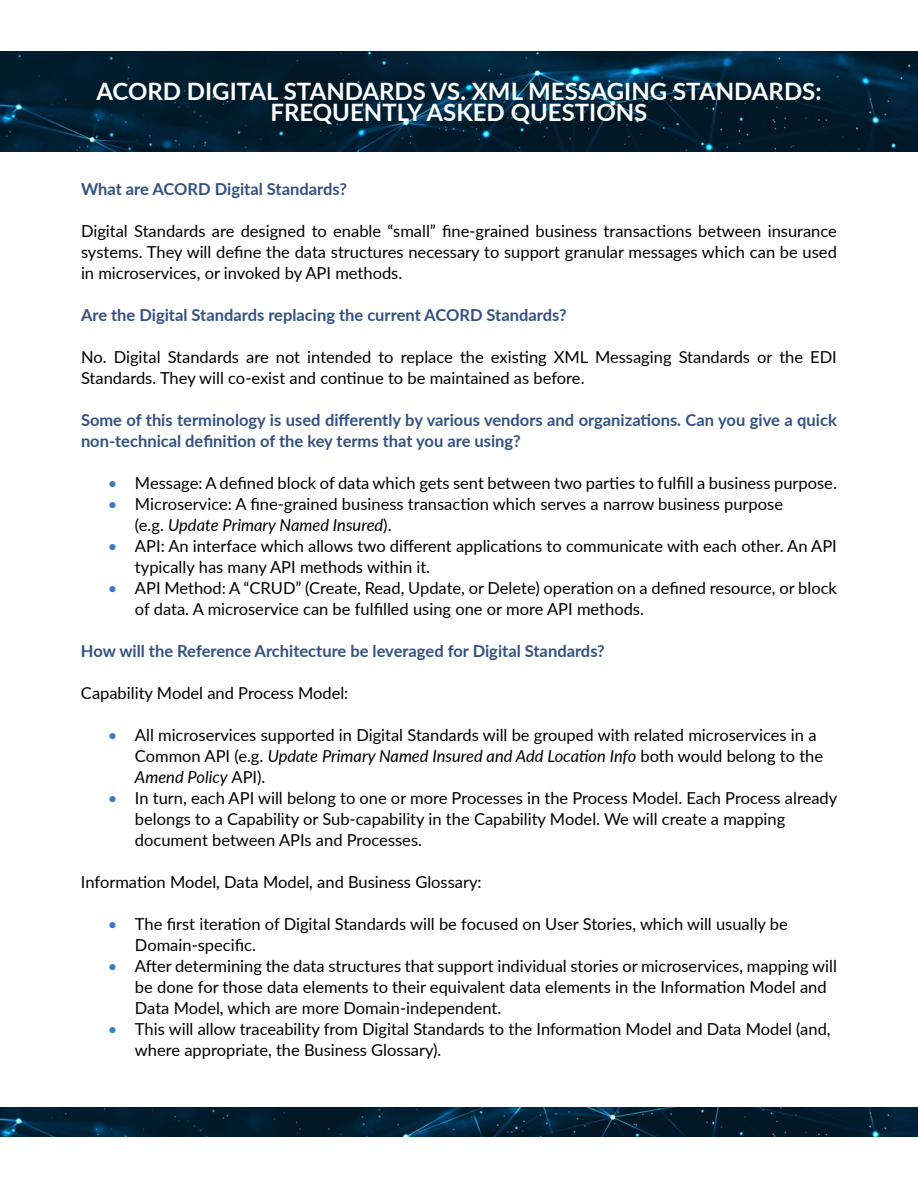
<style>
.page{position:relative;width:918px;height:1188px;background:#fff}
.page>*{position:absolute;margin:0;border:0;box-sizing:border-box;transform-origin:0 0}
.t1{font:700 24px/21px "Lato";color:#fff;text-align:center}
.t2{font:16.5px/21px "Lato";color:#000}
.t3{font:700 16.5px/21px "Lato";color:#335182}
.s1{color:#3b7bbf}
.s2{font-style:italic}
</style>
<div class="page">
<img style="left:0;top:51px;width:918px;height:100px">
<img style="left:0;top:1107px;width:918px;height:30px">
<h1 class="t1" style="left:96px;top:80px;width:727px">ACORD DIGITAL STANDARDS VS. XML MESSAGING STANDARDS:<br>FREQUENTLY ASKED QUESTIONS</h1>
<p class="t3" style="left:81px;top:177px;width:267px">What are ACORD Digital Standards?</p>
<p class="t2" style="left:81px;top:219px;width:757px;text-align:justify">Digital Standards are designed to enable “small” fine-grained business transactions between insurance systems. They will define the data structures necessary to support granular messages which can be used in microservices, or invoked by API methods.</p>
<p class="t3" style="left:81px;top:303px;width:487px">Are the Digital Standards replacing the current ACORD Standards?</p>
<p class="t2" style="left:81px;top:345px;width:757px">No. Digital Standards are not intended to replace the existing XML Messaging Standards or the EDI<br>Standards. They will co-exist and continue to be maintained as before.</p>
<p class="t3" style="left:81px;top:408px;width:757px">Some of this terminology is used differently by various vendors and organizations. Can you give a quick non-technical definition of the key terms that you are using?</p>
<p class="t2" style="left:108px;top:471px;width:730px"><span class="s1">•</span> Message: A defined block of data which gets sent between two parties to fulfill a business purpose.</p>
<p class="t2" style="left:135px;top:492px;width:650px;text-indent:-27px"><span class="s1">•</span> Microservice: A fine-grained business transaction which serves a narrow business purpose (e.g. <span class="s2">Update Primary Named Insured</span>).</p>
<p class="t2" style="left:135px;top:534px;width:703px;text-indent:-27px"><span class="s1">•</span> API: An interface which allows two different applications to communicate with each other. An API typically has many API methods within it.</p>
<p class="t2" style="left:135px;top:576px;width:703px;text-indent:-27px"><span class="s1">•</span> API Method: A “CRUD” (Create, Read, Update, or Delete) operation on a defined resource, or block of data. A microservice can be fulfilled using one or more API methods.</p>
<p class="t3" style="left:81px;top:639px;width:525px">How will the Reference Architecture be leveraged for Digital Standards?</p>
<p class="t2" style="left:81px;top:681px;width:269px">Capability Model and Process Model:</p>
<p class="t2" style="left:135px;top:723px;width:690px;text-indent:-27px"><span class="s1">•</span> All microservices supported in Digital Standards will be grouped with related microservices in a<br>Common API (e.g. <span class="s2">Update Primary Named Insured and Add Location Info</span> both would belong to the<br><span class="s2">Amend Policy</span> API).</p>
<p class="t2" style="left:135px;top:786px;width:704px;text-indent:-27px"><span class="s1">•</span> In turn, each API will belong to one or more Processes in the Process Model. Each Process already belongs to a Capability or Sub-capability in the Capability Model. We will create a mapping document between APIs and Processes.</p>
<p class="t2" style="left:81px;top:870px;width:402px">Information Model, Data Model, and Business Glossary:</p>
<p class="t2" style="left:135px;top:912px;width:654px;text-indent:-27px"><span class="s1">•</span> The first iteration of Digital Standards will be focused on User Stories, which will usually be<br>Domain-specific.</p>
<p class="t2" style="left:135px;top:954px;width:703px;text-indent:-27px"><span class="s1">•</span> After determining the data structures that support individual stories or microservices, mapping will be done for those data elements to their equivalent data elements in the Information Model and<br>Data Model, which are more Domain-independent.</p>
<p class="t2" style="left:135px;top:1017px;width:697px;text-indent:-27px"><span class="s1">•</span> This will allow traceability from Digital Standards to the Information Model and Data Model (and, where appropriate, the Business Glossary).</p>
</div>
